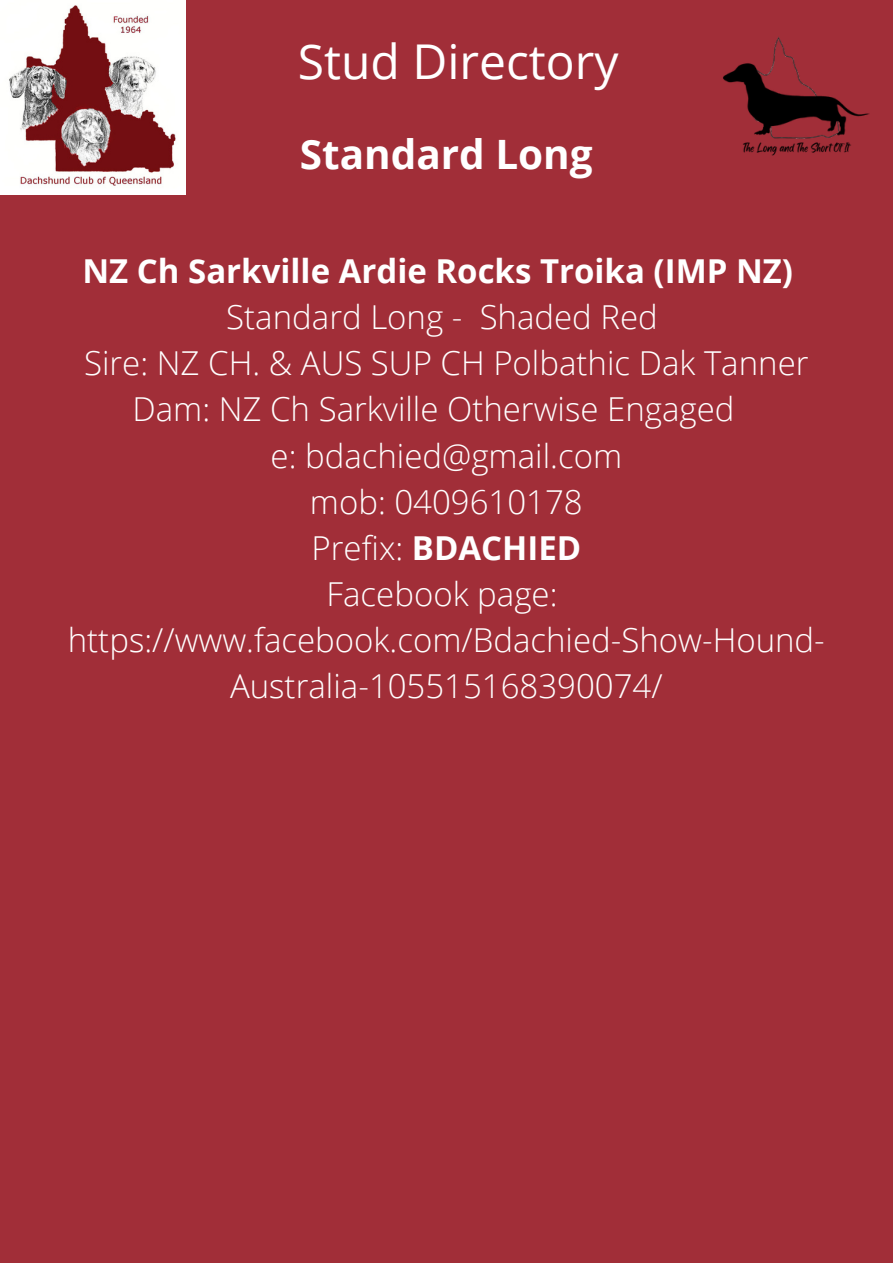
<style>
.page{position:relative;width:893px;height:1264px;background:#fff}
.page>*{position:absolute;margin:0;border:0;box-sizing:border-box;transform-origin:0 0}
.t1{font:48px "Open Sans";color:#fff}
.t2{font:700 40.5px "Open Sans";color:#fff}
.t3{font:300 33px "Open Sans";color:#fff}
.t4{font:700 33px "Open Sans";color:#fff}
.s1{font-weight:300}
</style>
<div class="page">
<div style="left:0;top:0;width:892px;height:1262px;background:#a12e38"></div>
<img style="left:723px;top:37px;width:147px;height:119px">
<img style="left:0;top:0;width:185px;height:194px">
<h1 class="t1" style="left:298px;top:28px;width:322px">Stud Directory</h1>
<p class="t2" style="left:300px;top:126px;width:294px">Standard Long</p>
<p class="t4" style="left:82px;top:248px;width:712px">NZ Ch Sarkville Ardie Rocks Troika (IMP NZ)</p>
<p class="t3" style="left:226px;top:294px;width:433px">Standard Long - Shaded Red</p>
<p class="t3" style="left:84px;top:340px;width:726px">Sire: NZ CH. &amp; AUS SUP CH Polbathic Dak Tanner</p>
<p class="t3" style="left:132px;top:386px;width:603px">Dam: NZ Ch Sarkville Otherwise Engaged</p>
<p class="t3" style="left:270px;top:432px;width:353px">e: bdachied@gmail.com</p>
<p class="t3" style="left:310px;top:478px;width:274px">mob: 0409610178</p>
<p class="t4" style="left:311px;top:524px;width:271px"><span class="s1">Prefix:</span> BDACHIED</p>
<p class="t3" style="left:326px;top:570px;width:232px">Facebook page:</p>
<p class="t3" style="left:68px;top:616px;width:758px">https://www.facebook.com/Bdachied-Show-Hound-</p>
<p class="t3" style="left:230px;top:663px;width:434px">Australia-105515168390074/</p>
</div>
